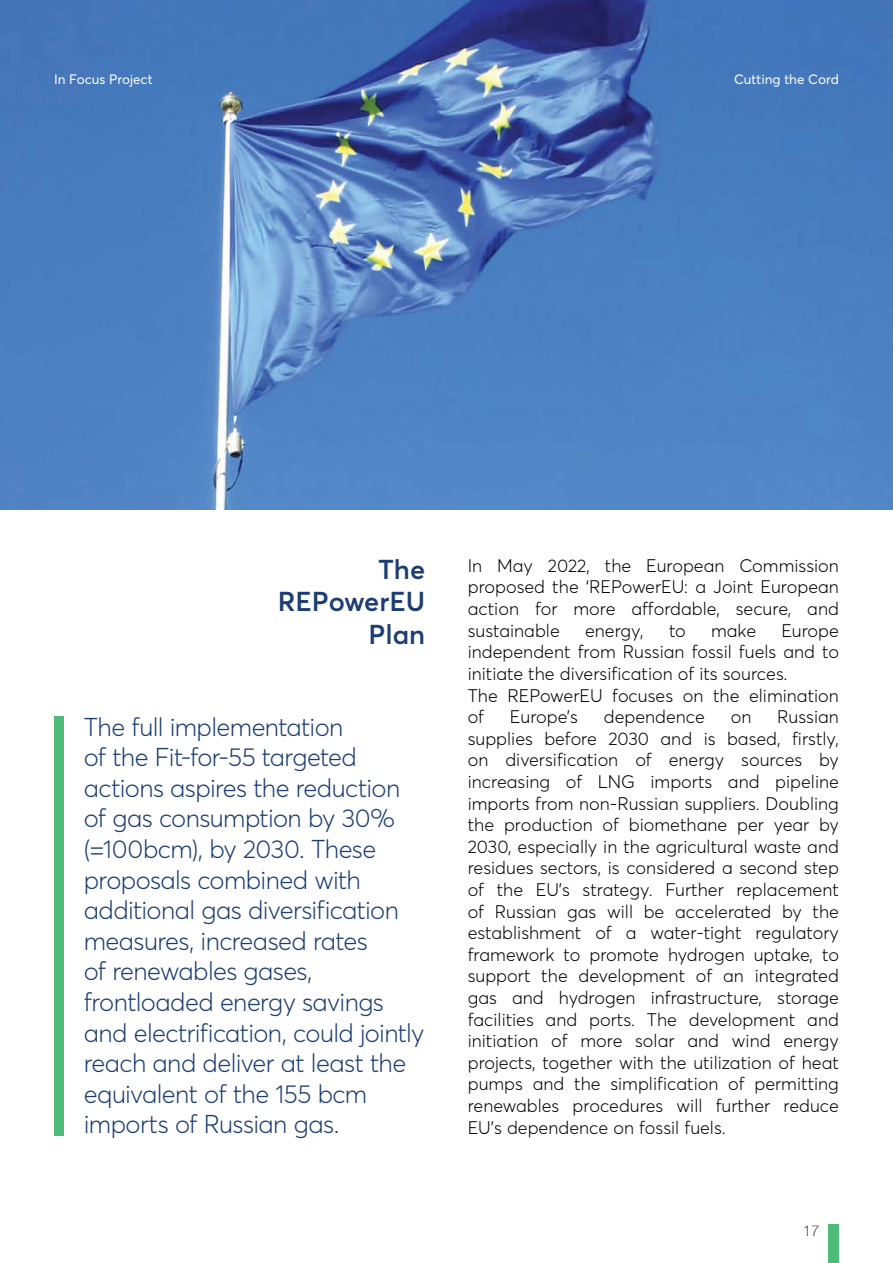
<style>
.page{position:relative;width:893px;height:1263px;background:#fff}
.page>*{position:absolute;margin:0;border:0;box-sizing:border-box;transform-origin:0 0}
.t1{font:600 27px/32.4px "Averta";color:#1c3e72;text-align:right}
.t2{font:300 25.5px/30.6px "Averta";letter-spacing:-.025em;color:#1c3e72}
.t3{font:300 18px/21.6px "Averta";color:#000;text-align:justify}
.t4{font:100 15px "Helvetica Neue CE";color:#000}
.t5{font:13.5px "Averta";color:#fff}
</style>
<div class="page">
<div style="left:828px;top:1225px;width:11px;height:38px;background:#4ebb78"></div>
<img style="left:0;top:0;width:893px;height:509px">
<div style="left:54px;top:716px;width:10px;height:419px;background:#4ebb78"></div>
<p class="t5" style="left:54px;top:71px;width:100px">In Focus Project</p>
<p class="t5" style="left:734px;top:71px;width:106px">Cutting the Cord</p>
<h1 class="t1" style="left:278px;top:553px;width:149px">The<br>REPowerEU<br>Plan</h1>
<p class="t2" style="left:84px;top:711px;width:342px">The full implementation<br>of the Fit-for-55 targeted actions aspires the reduction of gas consumption by 30% (=100bcm), by 2030. These proposals combined with additional gas diversification measures, increased rates<br>of renewables gases, frontloaded energy savings and electrification, could jointly reach and deliver at least the equivalent of the 155 bcm imports of Russian gas.</p>
<p class="t3" style="left:468px;top:555px;width:373px">In May 2022, the European Commission proposed the ‘REPowerEU: a Joint European action for more affordable, secure, and sustainable</p>
<p class="t3" style="left:585px;top:619px;width:60px">energy,</p>
<p class="t3" style="left:669px;top:619px;width:18px">to</p>
<p class="t3" style="left:711px;top:619px;width:47px">make</p>
<p class="t3" style="left:468px;top:619px;width:373px;text-align:left;text-indent:314px">Europe independent from Russian fossil fuels and to initiate the diversification of its sources.<br>The REPowerEU focuses on the elimination of</p>
<p class="t3" style="left:510px;top:706px;width:70px">Europe’s</p>
<p class="t3" style="left:604px;top:706px;width:103px">dependence</p>
<p class="t3" style="left:731px;top:706px;width:22px">on</p>
<p class="t3" style="left:468px;top:706px;width:373px;text-indent:309px">Russian supplies before 2030 and is based, firstly, on diversification of energy sources by increasing of LNG imports and pipeline imports from non-Russian suppliers. Doubling the production of biomethane per year by 2030, especially in the agricultural waste and residues sectors, is considered a second step of the EU’s strategy. Further replacement of Russian gas will be accelerated by the establishment of a water-tight regulatory framework to promote hydrogen uptake, to support the development of an integrated gas and hydrogen infrastructure, storage facilities and ports. The development and initiation of more solar and wind energy projects, together with the utilization of heat pumps and the simplification of permitting renewables procedures will further reduce EU’s dependence on fossil fuels.</p>
<p class="t4" style="left:803px;top:1222px;width:18px">17</p>
</div>
